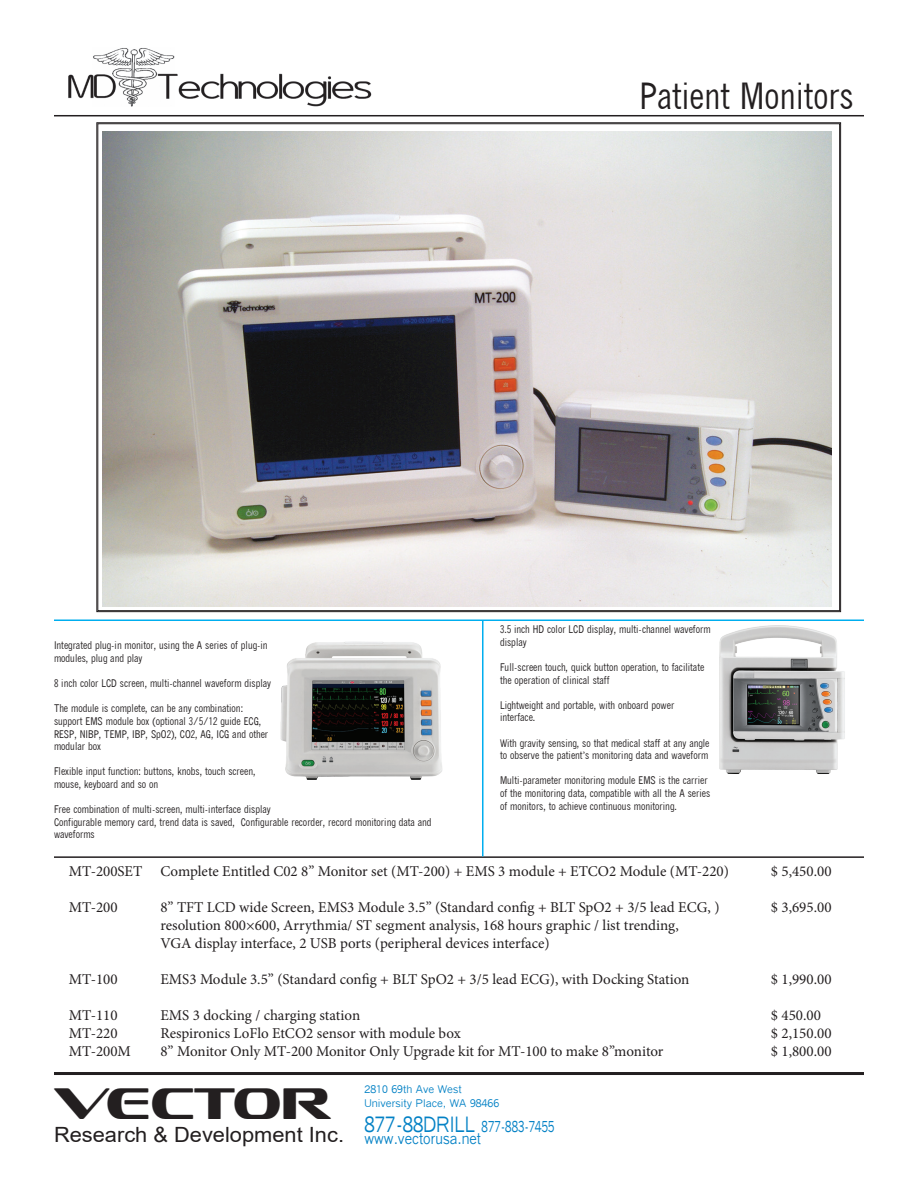
<style>
.page{position:relative;width:918px;height:1188px;background:#fff}
.page>*{position:absolute;margin:0;border:0;box-sizing:border-box;transform-origin:0 0}
.t1{font:45px "Sofachrome Bk";color:#231f20;scale:.91 1}
.t2{font:36px "Quick Type II Condensed";color:#231f20}
.t3{font:21px "Arial";color:#231f20;scale:1.04 1}
.t4{font:15px/18px "Minion Pro";color:#231f20}
.t5{font:15px/12px "Quick Type";color:#0381c5;scale:.77 1}
.t6{font:10.5px/12.6px "Quick Type Condensed";color:#231f20}
.t7{font:10.5px/14.4px "Quick Type";color:#0381c5}
.s1{font-family:"Minion Pro"}
.s2{font-size:21px}
</style>
<div class="page">
<img style="left:68px;top:48px;width:304px;height:59px">
<img style="left:719px;top:625px;width:126px;height:149px">
<hr style="left:54px;top:856px;width:810px;height:2px;background:#231f20">
<hr style="left:54px;top:620px;width:810px;height:1px;background:#00aeef">
<img style="left:280px;top:642px;width:162px;height:138px">
<hr style="left:482px;top:620px;width:2px;height:236px;background:#00aeef">
<svg style="left:96px;top:122px;width:745px;height:490px;background:#bab8b6"></svg>
<hr style="left:54px;top:115px;width:810px;height:1px;background:#231f20">
<hr style="left:54px;top:1072px;width:810px;height:3px;background:#231f20">
<h2 class="t2" style="left:639px;top:78px;width:216px">Patient Monitors</h2>
<p class="t6" style="left:54px;top:640px;width:215px">Integrated plug-in monitor, using the A series of plug-in modules, plug and play</p>
<p class="t6" style="left:54px;top:677px;width:219px">8 inch color LCD screen, multi-channel waveform display</p>
<p class="t6" style="left:54px;top:703px;width:216px">The module is complete, can be any combination: support EMS module box (optional 3/5/12 guide ECG, RESP, NIBP, TEMP, IBP, SpO2), CO2, AG, ICG and other modular box</p>
<p class="t6" style="left:54px;top:766px;width:203px">Flexible input function: buttons, knobs, touch screen, mouse, keyboard and so on</p>
<p class="t6" style="left:54px;top:803px;width:379px">Free combination of multi-screen, multi-interface display<br>Configurable memory card, trend data is saved, Configurable recorder, record monitoring data and waveforms</p>
<p class="t6" style="left:500px;top:623px;width:212px">3.5 inch HD color LCD display, multi-channel waveform display</p>
<p class="t6" style="left:500px;top:661px;width:206px">Full-screen touch, quick button operation, to facilitate the operation of clinical staff</p>
<p class="t6" style="left:500px;top:699px;width:176px">Lightweight and portable, with onboard power interface.</p>
<p class="t6" style="left:500px;top:737px;width:211px">With gravity sensing, so that medical staff at any angle to observe the patient<span class="s1">’</span>s monitoring data and waveform</p>
<p class="t6" style="left:500px;top:775px;width:212px">Multi-parameter monitoring module EMS is the carrier of the monitoring data, compatible with all the A series of monitors, to achieve continuous monitoring.</p>
<h3 class="t4" style="left:69px;top:863px;width:662px">MT-200SET Complete Entitled C02 8” Monitor set (MT-200) + EMS 3 module + ETCO2 Module (MT-220)</h3>
<h3 class="t4" style="left:771px;top:863px;width:62px">$ 5,450.00</h3>
<h3 class="t4" style="left:69px;top:899px;width:50px">MT-200</h3>
<h3 class="t4" style="left:160px;top:899px;width:561px">8” TFT LCD wide Screen, EMS3 Module 3.5” (Standard config + BLT SpO2 + 3/5 lead ECG, )</h3>
<h3 class="t4" style="left:771px;top:899px;width:62px">$ 3,695.00</h3>
<h3 class="t4" style="left:160px;top:917px;width:520px">resolution 800×600, Arrythmia/ ST segment analysis, 168 hours graphic / list trending,<br>VGA display interface, 2 USB ports (peripheral devices interface)</h3>
<h3 class="t4" style="left:69px;top:971px;width:50px">MT-100</h3>
<h3 class="t4" style="left:160px;top:971px;width:531px">EMS3 Module 3.5” (Standard config + BLT SpO2 + 3/5 lead ECG), with Docking Station</h3>
<h3 class="t4" style="left:771px;top:971px;width:62px">$ 1,990.00</h3>
<h3 class="t4" style="left:69px;top:1007px;width:50px">MT-110</h3>
<h3 class="t4" style="left:160px;top:1007px;width:201px">EMS 3 docking / charging station</h3>
<h3 class="t4" style="left:771px;top:1007px;width:52px">$ 450.00</h3>
<h3 class="t4" style="left:69px;top:1025px;width:50px">MT-220</h3>
<h3 class="t4" style="left:160px;top:1025px;width:302px">Respironics LoFlo EtCO2 sensor with module box</h3>
<h3 class="t4" style="left:771px;top:1025px;width:62px">$ 2,150.00</h3>
<h3 class="t4" style="left:69px;top:1043px;width:64px">MT-200M</h3>
<h3 class="t4" style="left:160px;top:1043px;width:505px">8” Monitor Only MT-200 Monitor Only Upgrade kit for MT-100 to make 8”monitor</h3>
<h3 class="t4" style="left:771px;top:1043px;width:62px">$ 1,800.00</h3>
<h1 class="t1" style="left:54px;top:1075px;width:306px">VECTOR</h1>
<h3 class="t3" style="left:54px;top:1120px;width:280px">Research &amp; Development Inc.</h3>
<p class="t7" style="left:364px;top:1082px;width:136px">2810 69th Ave West<br>University Place, WA 98466</p>
<h3 class="t5" style="left:364px;top:1121px;width:248px"><span class="s2">877-88DRILL</span> 877-883-7455 www.vectorusa.net</h3>
</div>
